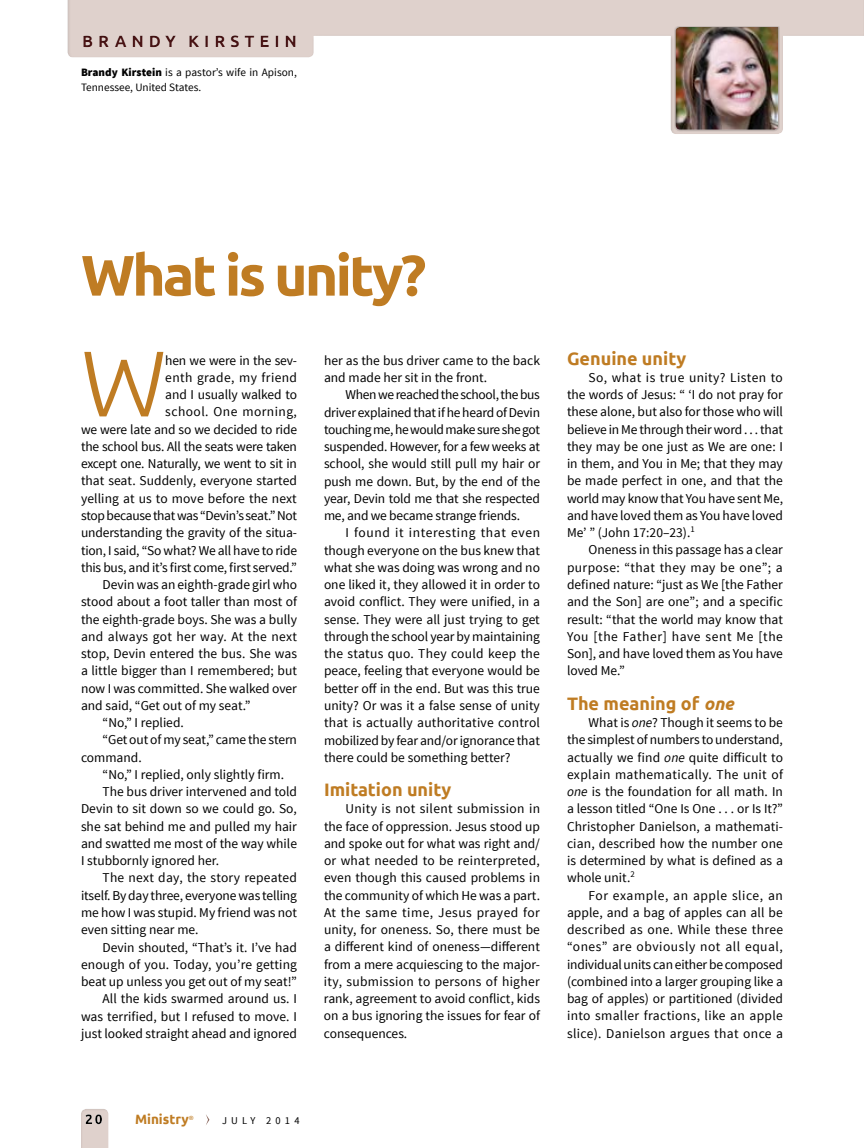
<style>
.page{position:relative;width:864px;height:1148px;background:#fff}
.page>*{position:absolute;margin:0;border:0;box-sizing:border-box;transform-origin:0 0}
.t1{font:300 93px "Ubuntu";color:#bf7c23}
.t2{font:700 57px "Ubuntu";color:#bf7c23}
.t3{font:700 18px "Ubuntu";color:#bf7c23}
.t4{font:700 16.5px "Ubuntu";letter-spacing:.295em;color:#4b1415}
.t5{font:13.5px/17.2px "Source Sans Pro";color:#000;text-align:justify}
.t6{font:13.5px "Source Sans Pro";letter-spacing:.025em;color:#000}
.t7{font:13.5px "Source Sans Pro";letter-spacing:-.025em;color:#000}
.t8{font:13.5px "Source Sans Pro";letter-spacing:.02em;color:#000}
.t9{font:13.5px "Source Sans Pro";letter-spacing:.035em;color:#000}
.t10{font:700 13.5px "Ubuntu";color:#bf7c23}
.t11{font:11.25px/15px "Source Sans Pro";color:#000}
.t12{font:10.5px "Source Sans Pro";letter-spacing:.4em;color:#000}
.s1{font-weight:900}
.s2{font-style:italic}
</style>
<div class="page">
<div style="left:69px;top:1097px;width:57px;height:51px;background:#000;opacity:.1"></div>
<svg style="left:206px;top:1114px;width:3px;height:11px"></svg>
<div style="left:54px;top:0;width:810px;height:134px;background:#000;opacity:.15"></div>
<div style="left:69px;top:23px;width:255px;height:37px;background:#000;opacity:.2"></div>
<div style="left:663px;top:14px;width:130px;height:117px;background:#000;opacity:.15"></div>
<p class="t4" style="left:82px;top:31px;width:216px">Brandy Kirstein</p>
<p class="t11" style="left:81px;top:65px;width:218px"><span class="s1">Brandy Kirstein</span> is a pastor’s wife in Apison,<br>Tennessee, United States.</p>
<h2 class="t2" style="left:81px;top:241px;width:347px">What is unity?</h2>
<h1 class="t1" style="left:81px;top:327px;width:87px">W</h1>
<p class="t5" style="left:165px;top:352px;width:133px">hen we were in the sev-</p>
<p class="t6" style="left:165px;top:369px;width:133px">enth grade, my friend</p>
<p class="t5" style="left:165px;top:386px;width:133px">and I usually walked to</p>
<p class="t9" style="left:165px;top:403px;width:133px">school. One morning,</p>
<p class="t5" style="left:81px;top:421px;width:218px">we were late and so we decided to ride</p>
<p class="t5" style="left:81px;top:438px;width:218px">the school bus. All the seats were taken</p>
<p class="t5" style="left:81px;top:455px;width:217px">except one. Naturally, we went to sit in</p>
<p class="t5" style="left:81px;top:472px;width:217px">that seat. Suddenly, everyone started</p>
<p class="t5" style="left:81px;top:490px;width:217px">yelling at us to move before the next</p>
<p class="t7" style="left:81px;top:507px;width:218px">stop because that was “Devin’s seat.” Not</p>
<p class="t5" style="left:81px;top:524px;width:218px">understanding the gravity of the situa-</p>
<p class="t5" style="left:81px;top:541px;width:218px">tion, I said, “So what? We all have to ride</p>
<p class="t5" style="left:81px;top:559px;width:218px">this bus, and it’s first come, first served.”</p>
<p class="t5" style="left:103px;top:576px;width:196px">Devin was an eighth-grade girl who</p>
<p class="t5" style="left:81px;top:593px;width:218px">stood about a foot taller than most of</p>
<p class="t5" style="left:81px;top:610px;width:217px">the eighth-grade boys. She was a bully</p>
<p class="t6" style="left:81px;top:628px;width:218px">and always got her way. At the next</p>
<p class="t5" style="left:81px;top:645px;width:218px">stop, Devin entered the bus. She was</p>
<p class="t5" style="left:81px;top:662px;width:218px">a little bigger than I remembered; but</p>
<p class="t5" style="left:81px;top:679px;width:218px">now I was committed. She walked over</p>
<p class="t5" style="left:81px;top:697px;width:171px">and said, “Get out of my seat.”</p>
<p class="t5" style="left:103px;top:714px;width:83px">“No,” I replied.</p>
<p class="t5" style="left:103px;top:731px;width:196px">“Get out of my seat,” came the stern</p>
<p class="t5" style="left:81px;top:748px;width:62px">command.</p>
<p class="t5" style="left:103px;top:766px;width:183px">“No,” I replied, only slightly firm.</p>
<p class="t5" style="left:103px;top:783px;width:196px">The bus driver intervened and told</p>
<p class="t5" style="left:81px;top:800px;width:217px">Devin to sit down so we could go. So,</p>
<p class="t5" style="left:81px;top:817px;width:218px">she sat behind me and pulled my hair</p>
<p class="t5" style="left:81px;top:835px;width:218px">and swatted me most of the way while</p>
<p class="t5" style="left:81px;top:852px;width:140px">I stubbornly ignored her.</p>
<p class="t8" style="left:103px;top:869px;width:196px">The next day, the story repeated</p>
<p class="t5" style="left:81px;top:886px;width:218px">itself. By day three, everyone was telling</p>
<p class="t5" style="left:81px;top:904px;width:217px">me how I was stupid. My friend was not</p>
<p class="t5" style="left:81px;top:921px;width:119px">even sitting near me.</p>
<p class="t5" style="left:103px;top:938px;width:196px">Devin shouted, “That’s it. I’ve had</p>
<p class="t5" style="left:81px;top:955px;width:218px">enough of you. Today, you’re getting</p>
<p class="t5" style="left:81px;top:973px;width:217px">beat up unless you get out of my seat!”</p>
<p class="t5" style="left:103px;top:990px;width:196px">All the kids swarmed around us. I</p>
<p class="t5" style="left:81px;top:1007px;width:217px">was terrified, but I refused to move. I</p>
<p class="t5" style="left:81px;top:1024px;width:217px">just looked straight ahead and ignored</p>
<p class="t5" style="left:324px;top:352px;width:218px">her as the bus driver came to the back and made her sit in the front.</p>
<p class="t5" style="left:324px;top:386px;width:218px;text-indent:22px">When we reached the school, the bus driver explained that if he heard of Devin touching me, he would make sure she got suspended. However, for a few weeks at school, she would still pull my hair or push me down. But, by the end of the year, Devin told me that she respected me, and we became strange friends.</p>
<p class="t5" style="left:324px;top:524px;width:218px;text-indent:22px">I found it interesting that even though everyone on the bus knew that what she was doing was wrong and no one liked it, they allowed it in order to avoid conflict. They were unified, in a sense. They were all just trying to get through the school year by maintaining the status quo. They could keep the peace, feeling that everyone would be better off in the end. But was this true unity? Or was it a false sense of unity that is actually authoritative control mobilized by fear and/or ignorance that there could be something better?</p>
<h3 class="t3" style="left:324px;top:778px;width:129px">I mitation unity</h3>
<p class="t5" style="left:324px;top:800px;width:218px;text-indent:22px">Unity is not silent submission in the face of oppression. Jesus stood up and spoke out for what was right and/ or what needed to be reinterpreted, even though this caused problems in the community of which He was a part.<br>At the same time, Jesus prayed for unity, for oneness. So, there must be a different kind of oneness—different from a mere acquiescing to the major&shy;ity, submission to persons of higher rank, agreement to avoid conflict, kids on a bus ignoring the issues for fear of consequences.</p>
<h3 class="t3" style="left:567px;top:347px;width:121px">Genuine unity</h3>
<p class="t5" style="left:567px;top:369px;width:218px;text-indent:22px">So, what is true unity? Listen to the words of Jesus: “ ‘I do not pray for these alone, but also for those who will believe in Me through their word . . . that they may be one just as We are one: I in them, and You in Me; that they may be made perfect in one, and that the world may know that You have sent Me, and have loved them as You have loved Me’ ” (John 17:20–23).<sup>1</sup></p>
<p class="t5" style="left:567px;top:541px;width:218px;text-indent:22px">Oneness in this passage has a clear purpose: “that they may be one”; a defined nature: “just as We [the Father and the Son] are one”; and a specific result: “that the world may know that You [the Father] have sent Me [the Son], and have loved them as You have loved Me.”</p>
<h3 class="t3" style="left:567px;top:692px;width:168px">The meaning of <span class="s2">one</span></h3>
<p class="t5" style="left:567px;top:714px;width:218px;text-indent:22px">What is <span class="s2">one</span>? Though it seems to be the simplest of numbers to understand, actually we find <span class="s2">one</span> quite difficult to explain mathematically. The unit of <span class="s2">one</span> is the foundation for all math. In a lesson titled “One Is One . . . or Is It?” Christopher Danielson, a mathemati&shy;cian, described how the number one is determined by what is defined as a whole unit.<sup>2</sup></p>
<p class="t5" style="left:567px;top:886px;width:218px;text-indent:22px">For example, an apple slice, an apple, and a bag of apples can all be described as one. While these three “ones” are obviously not all equal, individual units can either be composed (combined into a larger grouping like a bag of apples) or partitioned (divided into smaller fractions, like an apple slice). Danielson argues that once a</p>
<p class="t10" style="left:135px;top:1111px;width:60px">Ministry<sup>®</sup></p>
<p class="t12" style="left:222px;top:1114px;width:79px">JULY 2014</p>
</div>
